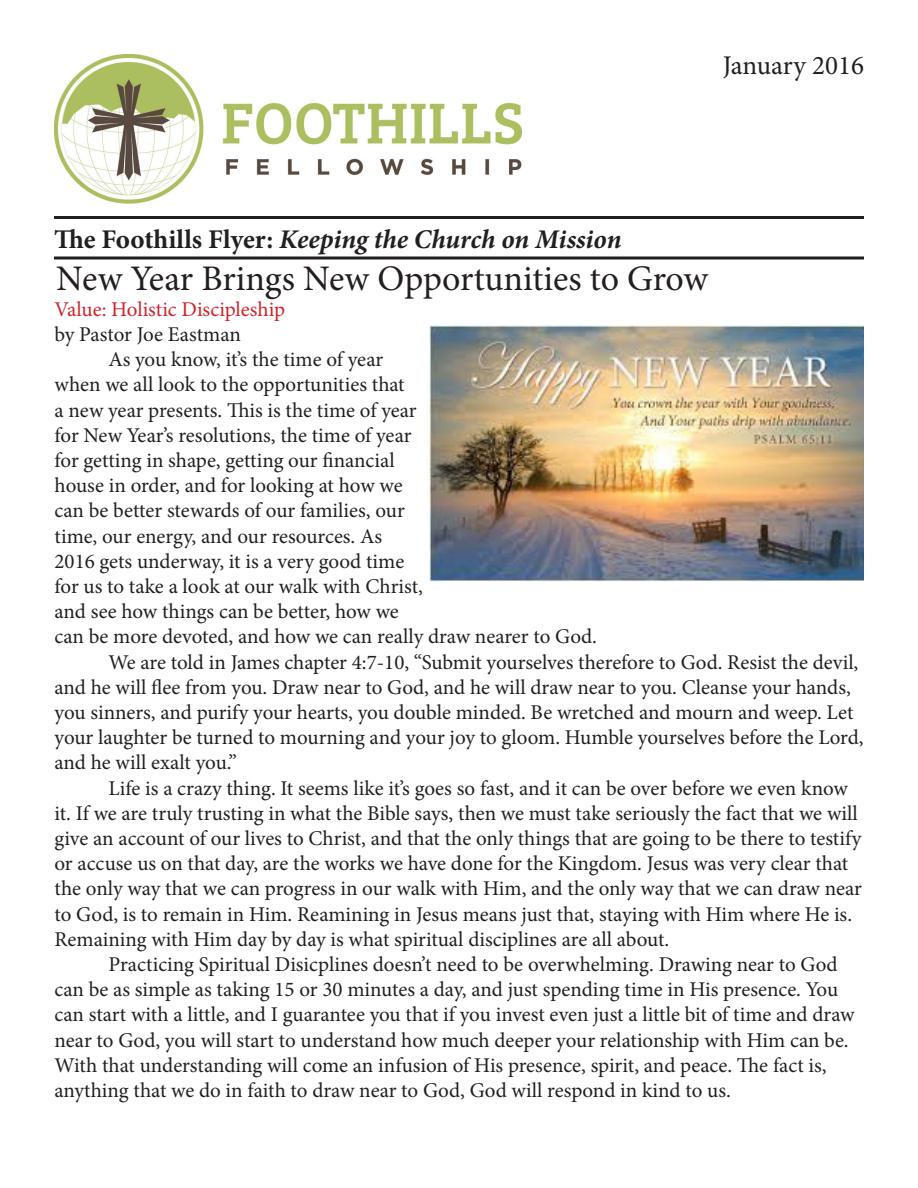
<style>
.page{position:relative;width:918px;height:1188px;background:#fff}
.page>*{position:absolute;margin:0;border:0;box-sizing:border-box;transform-origin:0 0}
.t1{font:36px "Minion Pro";letter-spacing:-.005em;color:#231f20}
.t2{font:italic 700 27px "Minion Pro";letter-spacing:-.005em;color:#231f20}
.t3{font:27px "Minion Pro";color:#231f20}
.t4{font:21px "Minion Pro";letter-spacing:-.005em;color:#231f20}
.t5{font:21px "Minion Pro";color:#d1232a}
.s1{font-style:normal}
</style>
<div class="page">
<img style="left:55px;top:54px;width:466px;height:150px">
<hr style="left:54px;top:216px;width:810px;height:3px;background:#231f20">
<svg style="left:54px;top:256px;width:810px;height:4px;background:#595657"></svg>
<img style="left:430px;top:325px;width:434px;height:257px">
<p class="t2" style="left:54px;top:220px;width:569px"><span class="s1">The Foothills Flyer:</span> Keeping the Church on Mission</p>
<p class="t3" style="left:723px;top:47px;width:143px">January 2016</p>
<h1 class="t1" style="left:56px;top:255px;width:653px">New Year Brings New Opportunities to Grow</h1>
<p class="t5" style="left:55px;top:295px;width:232px">Value: Holistic Discipleship</p>
<p class="t4" style="left:55px;top:320px;width:188px">by Pastor Joe Eastman</p>
<p class="t4" style="left:109px;top:345px;width:276px">As you know, it’s the time of year</p>
<p class="t4" style="left:55px;top:371px;width:352px">when we all look to the opportunities that</p>
<p class="t4" style="left:55px;top:396px;width:364px">a new year presents. This is the time of year</p>
<p class="t4" style="left:55px;top:421px;width:358px">for New Year’s resolutions, the time of year</p>
<p class="t4" style="left:55px;top:446px;width:342px">for getting in shape, getting our financial</p>
<p class="t4" style="left:55px;top:471px;width:350px">house in order, and for looking at how we</p>
<p class="t4" style="left:55px;top:497px;width:352px">can be better stewards of our families, our</p>
<p class="t4" style="left:55px;top:522px;width:329px">time, our energy, and our resources. As</p>
<p class="t4" style="left:55px;top:547px;width:351px">2016 gets underway, it is a very good time</p>
<p class="t4" style="left:55px;top:572px;width:370px">for us to take a look at our walk with Christ,</p>
<p class="t4" style="left:55px;top:597px;width:346px">and see how things can be better, how we</p>
<p class="t4" style="left:55px;top:623px;width:544px">can be more devoted, and how we can really draw nearer to God.</p>
<p class="t4" style="left:109px;top:648px;width:751px">We are told in James chapter 4:7-10, “Submit yourselves therefore to God. Resist the devil,</p>
<p class="t4" style="left:55px;top:673px;width:798px">and he will flee from you. Draw near to God, and he will draw near to you. Cleanse your hands,</p>
<p class="t4" style="left:55px;top:698px;width:800px">you sinners, and purify your hearts, you double minded. Be wretched and mourn and weep. Let</p>
<p class="t4" style="left:55px;top:723px;width:811px">your laughter be turned to mourning and your joy to gloom. Humble yourselves before the Lord,</p>
<p class="t4" style="left:55px;top:749px;width:184px">and he will exalt you.”</p>
<p class="t4" style="left:109px;top:774px;width:741px">Life is a crazy thing. It seems like it’s goes so fast, and it can be over before we even know</p>
<p class="t4" style="left:55px;top:799px;width:805px">it. If we are truly trusting in what the Bible says, then we must take seriously the fact that we will</p>
<p class="t4" style="left:55px;top:824px;width:808px">give an account of our lives to Christ, and that the only things that are going to be there to testify</p>
<p class="t4" style="left:55px;top:849px;width:795px">or accuse us on that day, are the works we have done for the Kingdom. Jesus was very clear that</p>
<p class="t4" style="left:55px;top:875px;width:809px">the only way that we can progress in our walk with Him, and the only way that we can draw near</p>
<p class="t4" style="left:55px;top:900px;width:799px">to God, is to remain in Him. Reamining in Jesus means just that, staying with Him where He is.</p>
<p class="t4" style="left:55px;top:925px;width:616px">Remaining with Him day by day is what spiritual disciplines are all about.</p>
<p class="t4" style="left:109px;top:950px;width:731px">Practicing Spiritual Disicplines doesn’t need to be overwhelming. Drawing near to God</p>
<p class="t4" style="left:55px;top:975px;width:785px">can be as simple as taking 15 or 30 minutes a day, and just spending time in His presence. You</p>
<p class="t4" style="left:55px;top:1001px;width:802px">can start with a little, and I guarantee you that if you invest even just a little bit of time and draw</p>
<p class="t4" style="left:55px;top:1026px;width:796px">near to God, you will start to understand how much deeper your relationship with Him can be.</p>
<p class="t4" style="left:55px;top:1051px;width:774px">With that understanding will come an infusion of His presence, spirit, and peace. The fact is,</p>
<p class="t4" style="left:55px;top:1076px;width:678px">anything that we do in faith to draw near to God, God will respond in kind to us.</p>
</div>
